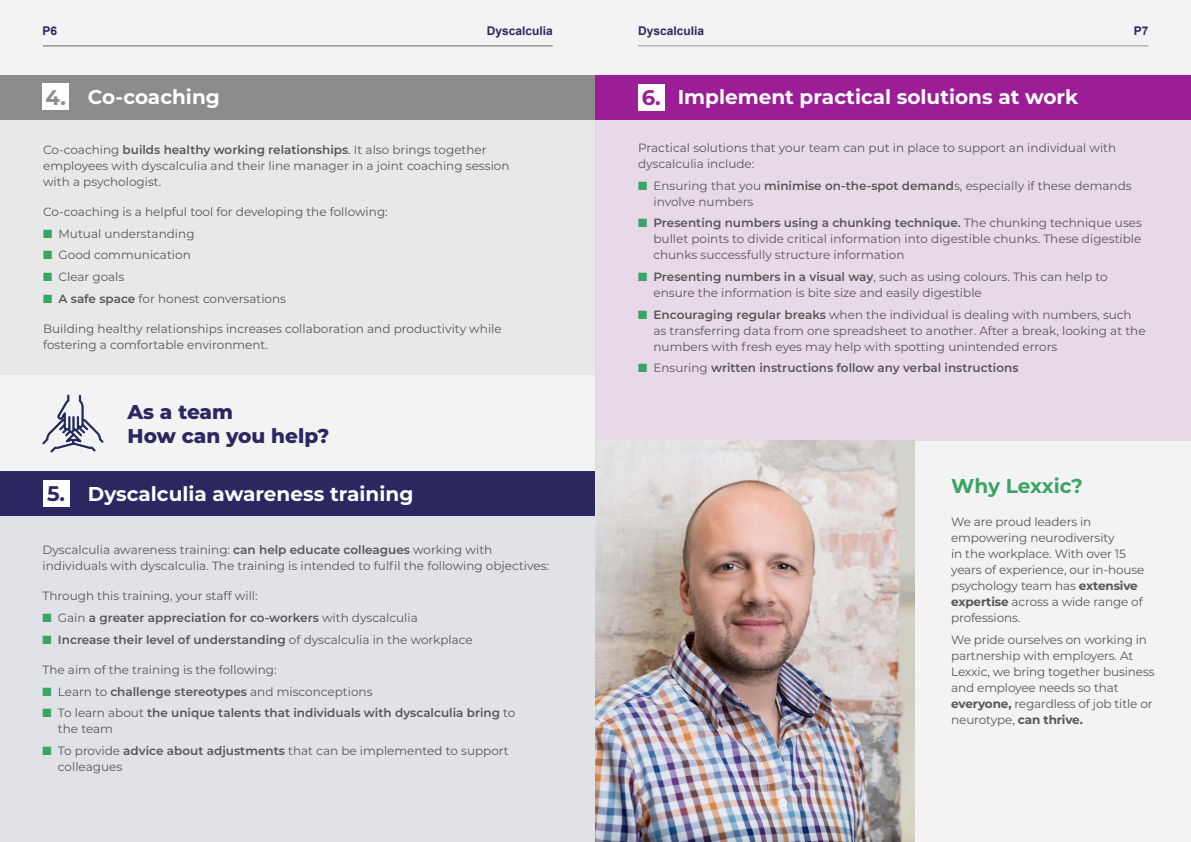
<style>
.page{position:relative;width:1191px;height:842px;background:#f4f3f4}
.page>*{position:absolute;margin:0;border:0;box-sizing:border-box;transform-origin:0 0}
.t1{font:700 21.1px "Montserrat";color:#8c8c8b}
.t2{font:700 21.1px "Montserrat";color:#9c1e96}
.t3{font:700 21.1px "Montserrat";color:#2b2760}
.t4{font:700 20px "Montserrat";color:#fff}
.t5{font:800 20px/24px "Montserrat";color:#2b2760}
.t6{font:700 20px "Montserrat";color:#38a564}
.t7{font:12px/16px "Montserrat";color:#575756}
.t8{font:600 12px/16px "Montserrat";color:#575756}
.t9{font:700 12px "Arial";color:#2b2760}
.s1{font-weight:600}
.s2{color:#38a564}
.s3{font-weight:400}
.s4{font-weight:700}
</style>
<div class="page">
<hr style="left:43px;top:45px;width:510px;height:1px;background:#949090">
<hr style="left:638px;top:45px;width:510px;height:1px;background:#949090">
<div style="left:1px;top:113px;width:595px;height:262px;background:#e9e8e9"></div>
<div style="left:0;top:75px;width:595px;height:45px;background:#8c8c8b"></div>
<div style="left:43px;top:84px;width:26px;height:26px;background:#fff"></div>
<div style="left:595px;top:102px;width:596px;height:339px;background:#e9d9e8"></div>
<div style="left:595px;top:75px;width:596px;height:45px;background:#9c1e96"></div>
<div style="left:638px;top:85px;width:26px;height:26px;background:#fff"></div>
<div style="left:0;top:510px;width:595px;height:332px;background:#e0e2e8"></div>
<div style="left:0;top:471px;width:595px;height:45px;background:#2b2760"></div>
<div style="left:43px;top:480px;width:26px;height:26px;background:#fff"></div>
<img style="left:595px;top:441px;width:319px;height:401px">
<svg style="left:42px;top:394px;width:62px;height:59px"></svg>
<p class="t9" style="left:43px;top:23px;width:16px">P6</p>
<p class="t9" style="left:487px;top:23px;width:68px">Dyscalculia</p>
<p class="t9" style="left:638px;top:23px;width:68px">Dyscalculia</p>
<p class="t9" style="left:1133px;top:23px;width:16px">P7</p>
<h2 class="t4" style="left:88px;top:83px;width:134px">Co-coaching</h2>
<h1 class="t1" style="left:46px;top:82px;width:22px">4.</h1>
<p class="t7" style="left:43px;top:141px;width:468px">Co-coaching <span class="s1">builds healthy working relationships</span>. It also brings together employees with dyscalculia and their line manager in a joint coaching session with a psychologist.</p>
<p class="t7" style="left:43px;top:203px;width:346px">Co-coaching is a helpful tool for developing the following:</p>
<p class="t7" style="left:43px;top:225px;width:153px"><span class="s2">■</span> Mutual understanding</p>
<p class="t7" style="left:43px;top:247px;width:149px"><span class="s2">■</span> Good communication</p>
<p class="t7" style="left:43px;top:268px;width:83px"><span class="s2">■</span> Clear goals</p>
<p class="t7" style="left:43px;top:290px;width:244px"><span class="s2">■</span> <span class="s1">A safe space</span> for honest conversations</p>
<p class="t7" style="left:43px;top:320px;width:460px">Building healthy relationships increases collaboration and productivity while fostering a comfortable environment.</p>
<h1 class="t3" style="left:47px;top:478px;width:19px">5.</h1>
<h2 class="t5" style="left:128px;top:399px;width:203px">As a team<br>How can you help?</h2>
<h2 class="t4" style="left:88px;top:479px;width:327px">Dyscalculia awareness training</h2>
<p class="t7" style="left:43px;top:542px;width:508px">Dyscalculia awareness training: <span class="s1">can help educate colleagues</span> working with individuals with dyscalculia. The training is intended to fulfil the following objectives:</p>
<p class="t7" style="left:43px;top:588px;width:217px">Through this training, your staff will:</p>
<p class="t8" style="left:43px;top:609px;width:377px"><span class="s2">■</span> <span class="s3">Gain</span> a greater appreciation for co-workers <span class="s3">with dyscalculia</span></p>
<p class="t8" style="left:43px;top:631px;width:432px"><span class="s2">■</span> Increase their level of understanding <span class="s3">of dyscalculia in the workplace</span></p>
<p class="t7" style="left:43px;top:661px;width:236px">The aim of the training is the following:</p>
<p class="t7" style="left:43px;top:683px;width:331px"><span class="s2">■</span> Learn to <span class="s1">challenge stereotypes</span> and misconceptions</p>
<p class="t8" style="left:58px;top:704px;width:459px;text-indent:-15px"><span class="s2">■</span> <span class="s3">To learn about</span> the unique talents that individuals with dyscalculia bring <span class="s3">to the team</span></p>
<p class="t7" style="left:58px;top:742px;width:452px;text-indent:-15px"><span class="s2">■</span> To provide <span class="s1">advice about adjustments</span> that can be implemented to support colleagues</p>
<h2 class="t4" style="left:677px;top:83px;width:402px">Implement practical solutions at work</h2>
<h1 class="t2" style="left:642px;top:82px;width:20px">6.</h1>
<p class="t7" style="left:638px;top:139px;width:480px">Practical solutions that your team can put in place to support an individual with dyscalculia include:</p>
<p class="t7" style="left:653px;top:177px;width:480px;text-indent:-15px"><span class="s2">■</span> Ensuring that you <span class="s1">minimise on-the-spot demand</span>s, especially if these demands involve numbers</p>
<p class="t7" style="left:653px;top:215px;width:490px;text-align:justify;text-indent:-15px"><span class="s2">■</span> <span class="s1">Presenting numbers using a chunking technique.</span> The chunking technique uses bullet points to divide critical information into digestible chunks. These digestible chunks successfully structure information</p>
<p class="t7" style="left:653px;top:268px;width:455px;text-indent:-15px"><span class="s2">■</span> <span class="s1">Presenting numbers in a visual way</span>, such as using colours. This can help to ensure the information is bite size and easily digestible</p>
<p class="t7" style="left:653px;top:306px;width:494px;text-indent:-15px"><span class="s2">■</span> <span class="s1">Encouraging regular breaks</span> when the individual is dealing with numbers, such as transferring data from one spreadsheet to another. After a break, looking at the numbers with fresh eyes may help with spotting unintended errors</p>
<p class="t8" style="left:638px;top:359px;width:382px"><span class="s2">■</span> <span class="s3">Ensuring</span> written instructions follow any verbal instructions</p>
<h2 class="t6" style="left:951px;top:471px;width:133px">Why Lexxic?</h2>
<p class="t7" style="left:951px;top:513px;width:195px">We are proud leaders in empowering neurodiversity<br>in the workplace. With over 15 years of experience, our in-house psychology team has <span class="s4">extensive expertise</span> across a wide range of professions.</p>
<p class="t7" style="left:951px;top:631px;width:205px">We pride ourselves on working in partnership with employers. At<br>Lexxic, we bring together business and employee needs so that <span class="s4">everyone,</span> regardless of job title or neurotype, <span class="s4">can thrive.</span></p>
</div>
